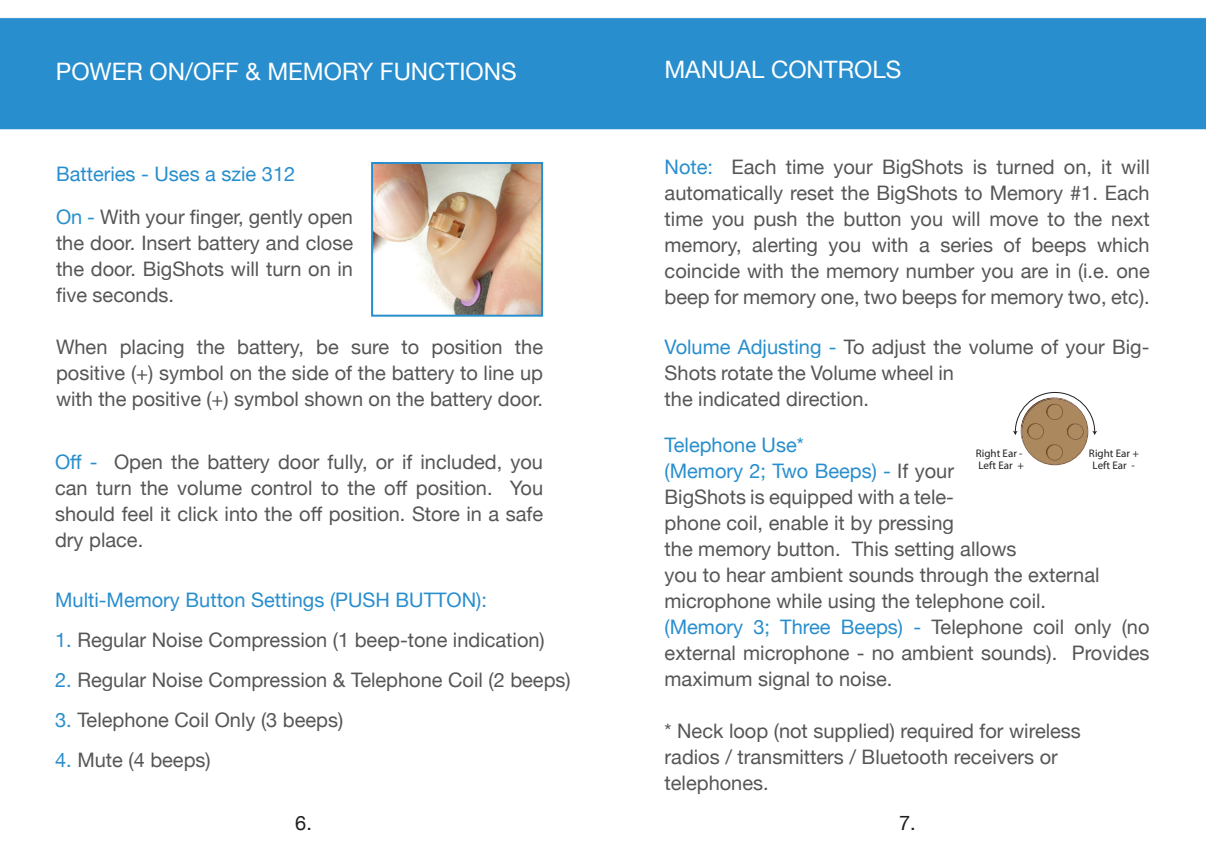
<style>
.page{position:relative;width:1206px;height:864px;background:#fff}
.page>*{position:absolute;margin:0;border:0;box-sizing:border-box;transform-origin:0 0}
.t1{font:24px "Helvetica Neue";color:#fff}
.t2{font:20px/26px "Helvetica Neue";color:#565655;text-align:justify}
.t3{font:20px "Helvetica Neue";color:#288ecd}
.t4{font:20px "Helvetica Neue";color:#231f20}
.t5{font:11px/12.2px "Myriad Pro";color:#231f20;text-align:center}
.s1{color:#288ecd}
</style>
<div class="page">
<img style="left:0;top:17px;width:1206px;height:449px">
<svg style="left:1013px;top:392px;width:84px;height:73px"></svg>
<img style="left:374px;top:165px;width:166px;height:149px">
<div style="left:371px;top:162px;width:172px;height:155px;border:2px solid #288ecd"></div>
<p class="t1" style="left:56px;top:55px;width:462px">POWER ON/OFF &amp; MEMORY FUNCTIONS</p>
<p class="t3" style="left:56px;top:159px;width:241px">Batteries - Uses a szie 312</p>
<p class="t2" style="left:56px;top:205px;width:299px"><span class="s1">On -</span> With your finger, gently open the door. Insert battery and close the door. BigShots will turn on in five seconds.</p>
<p class="t2" style="left:56px;top:335px;width:489px">When placing the battery, be sure to position the positive (+) symbol on the side of the battery to line up with the positive (+) symbol shown on the battery door.</p>
<p class="t2" style="left:55px;top:450px;width:489px"><span class="s1">Off -</span> Open the battery door fully, or if included, you can turn the volume control to the off position. You should feel it click into the off position. Store in a safe dry place.</p>
<p class="t3" style="left:55px;top:586px;width:433px">Multi-Memory Button Settings (PUSH BUTTON):</p>
<p class="t2" style="left:55px;top:628px;width:491px"><span class="s1">1.</span> Regular Noise Compression (1 beep-tone indication)</p>
<p class="t2" style="left:55px;top:668px;width:517px"><span class="s1">2.</span> Regular Noise Compression &amp; Telephone Coil (2 beeps)</p>
<p class="t2" style="left:55px;top:708px;width:290px"><span class="s1">3.</span> Telephone Coil Only (3 beeps)</p>
<p class="t2" style="left:55px;top:748px;width:157px"><span class="s1">4.</span> Mute (4 beeps)</p>
<p class="t1" style="left:664px;top:52px;width:238px">MANUAL CONTROLS</p>
<p class="t2" style="left:665px;top:155px;width:487px"><span class="s1">Note:</span> Each time your BigShots is turned on, it will automatically reset the BigShots to Memory #1. Each time you push the button you will move to the next memory, alerting you with a series of beeps which coincide with the memory number you are in (i.e. one beep for memory one, two beeps for memory two, etc).</p>
<p class="t2" style="left:665px;top:335px;width:486px;text-align:left"><span class="s1">Volume Adjusting -</span> To adjust the volume of your Big-<br>Shots rotate the Volume wheel in<br>the indicated direction.</p>
<p class="t3" style="left:665px;top:430px;width:141px">Telephone Use*</p>
<p class="t2" style="left:665px;top:459px;width:353px;text-align:left"><span class="s1">(Memory 2; Two Beeps) -</span> If your BigShots is equipped with a tele-<br>phone coil, enable it by pressing<br>the memory button. This setting allows</p>
<p class="t2" style="left:665px;top:563px;width:436px">you to hear ambient sounds through the external</p>
<p class="t2" style="left:665px;top:589px;width:383px">microphone while using the telephone coil.</p>
<p class="t2" style="left:665px;top:615px;width:486px"><span class="s1">(Memory 3; Three Beeps) -</span> Telephone coil only (no external microphone - no ambient sounds). Provides maximum signal to noise.</p>
<p class="t2" style="left:665px;top:719px;width:418px">* Neck loop (not supplied) required for wireless</p>
<p class="t2" style="left:665px;top:745px;width:395px">radios / transmitters / Bluetooth receivers or</p>
<p class="t2" style="left:665px;top:771px;width:106px">telephones.</p>
<p class="t5" style="left:1089px;top:447px;width:52px">Right Ear +<br>Left Ear -</p>
<p class="t5" style="left:976px;top:447px;width:50px;text-align:left">Right Ear -<br>Left Ear +</p>
<p class="t4" style="left:295px;top:808px;width:18px">6.</p>
<p class="t4" style="left:899px;top:808px;width:18px">7.</p>
</div>
